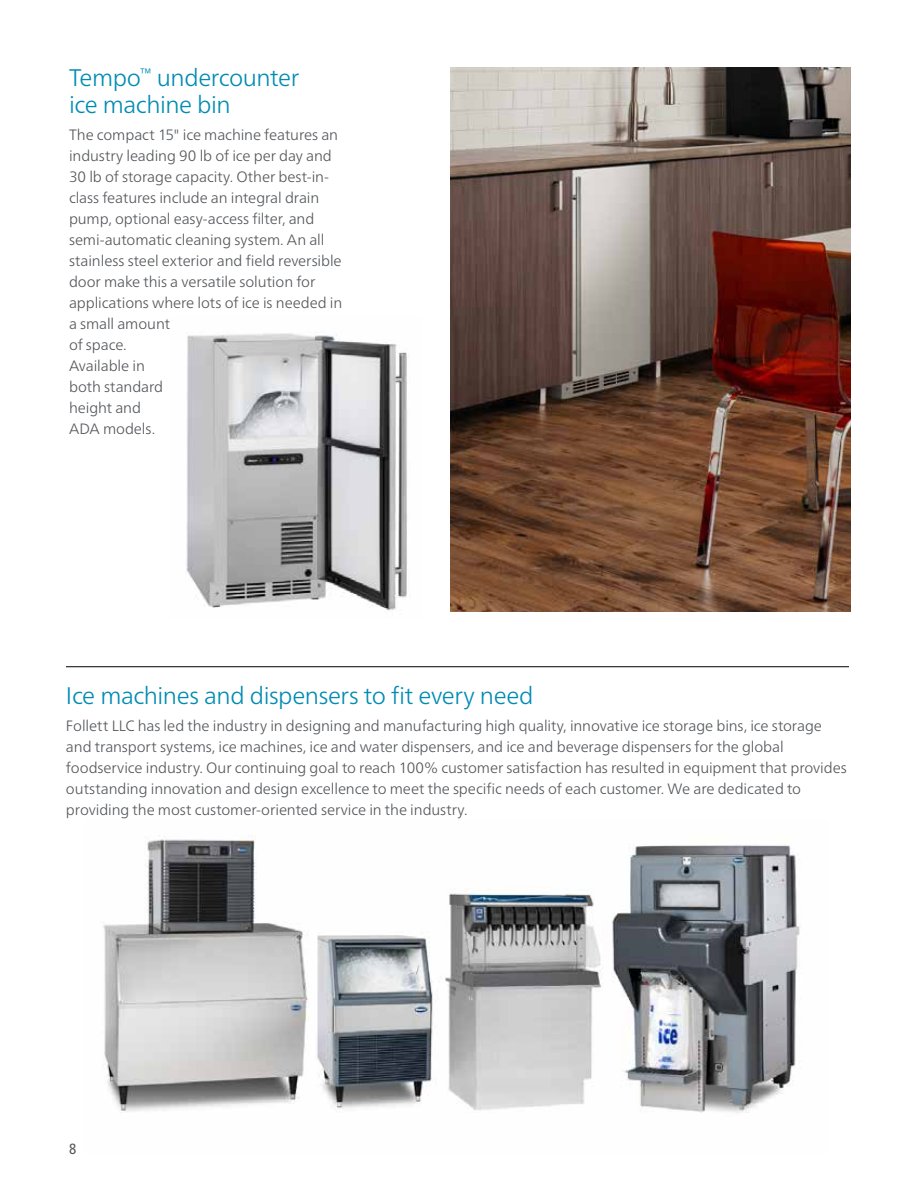
<style>
.page{position:relative;width:918px;height:1188px;background:#fff}
.page>*{position:absolute;margin:0;border:0;box-sizing:border-box;transform-origin:0 0}
.t1{font:300 24px/27px "Frutiger Neue LT Pro";letter-spacing:-.02em;color:#008bb3}
.t2{font:300 15px/21px "Frutiger Neue LT Pro";letter-spacing:-.01em;color:#54565a}
.t3{font:condensed 14.7px "Frutiger Neue LT Pro";color:#54565a}
</style>
<div class="page">
<img style="left:103px;top:835px;width:697px;height:278px">
<hr style="left:66px;top:666px;width:783px;height:1px;background:#000">
<img style="left:450px;top:68px;width:400px;height:543px">
<img style="left:186px;top:333px;width:224px;height:278px">
<h1 class="t1" style="left:69px;top:64px;width:232px">Tempo<sup>™</sup> undercounter ice machine bin</h1>
<p class="t2" style="left:69px;top:125px;width:275px">The compact 15" ice machine features an industry leading 90 lb of ice per day and<br>30 lb of storage capacity. Other best-in&shy;class features include an integral drain pump, optional easy-access filter, and semi-automatic cleaning system. An all stainless steel exterior and field reversible door make this a versatile solution for applications where lots of ice is needed in a small amount<br>of space.<br>Available in<br>both standard<br>height and<br>ADA models.</p>
<h1 class="t1" style="left:66px;top:681px;width:469px">Ice machines and dispensers to fit every need</h1>
<p class="t2" style="left:66px;top:715px;width:782px">Follett LLC has led the industry in designing and manufacturing high quality, innovative ice storage bins, ice storage and transport systems, ice machines, ice and water dispensers, and ice and beverage dispensers for the global foodservice industry. Our continuing goal to reach 100% customer satisfaction has resulted in equipment that provides outstanding innovation and design excellence to meet the specific needs of each customer. We are dedicated to providing the most customer-oriented service in the industry.</p>
<p class="t3" style="left:69px;top:1140px;width:9px">8</p>
</div>
